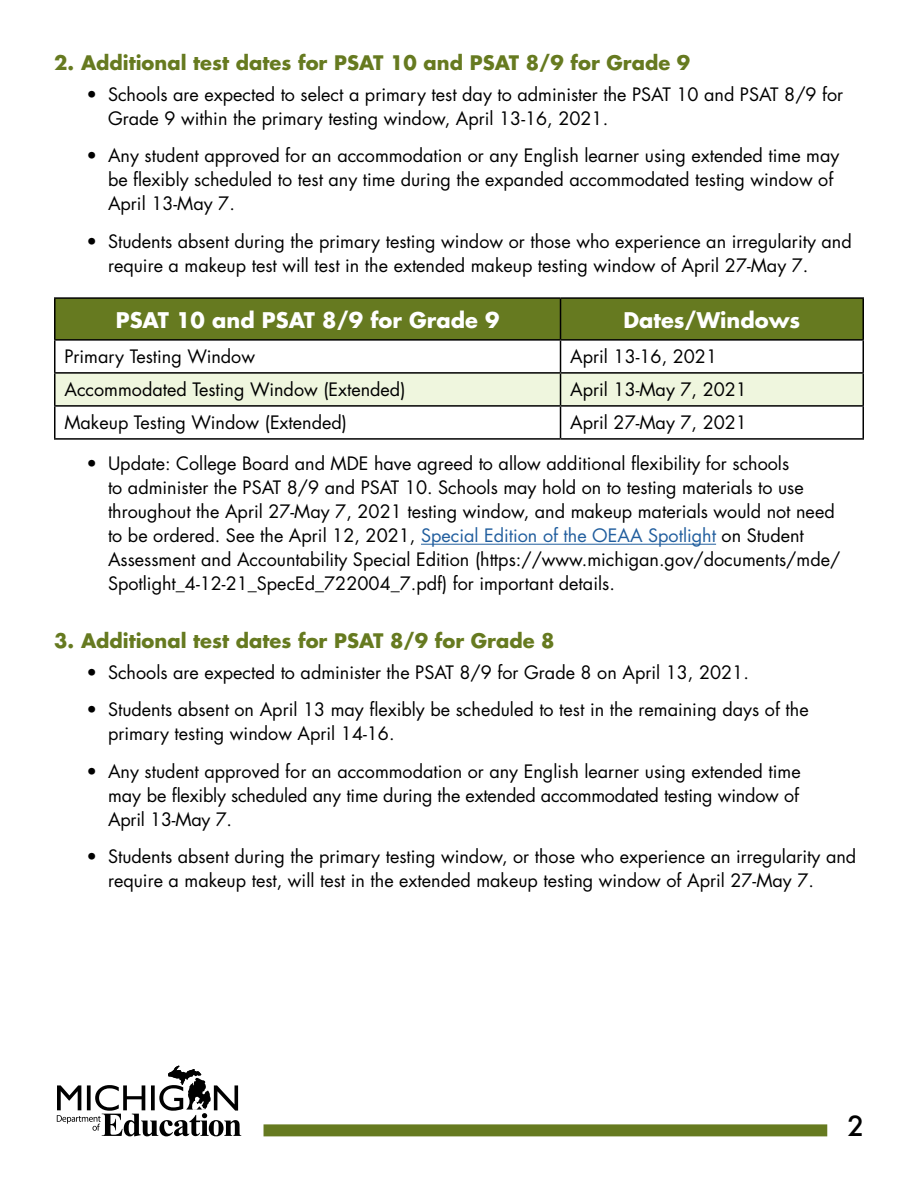
<style>
.page{position:relative;width:918px;height:1188px;background:#fff}
.page>*{position:absolute;margin:0;border:0;box-sizing:border-box;transform-origin:0 0}
.t1{font:500 27px "Futura";color:#000}
.Body_Text{font:700 21px "Futura Std";color:#fff}
.t2{font:700 19.5px "Futura Std";color:#667a20}
.Body_Text-2{font:18px/24px "Futura Std";color:#000}
.s1{color:#215e9e}
</style>
<div class="page">
<svg style="left:57px;top:1066px;width:184px;height:70px"></svg>
<div style="left:264px;top:1124px;width:563px;height:12px;background:#667a20"></div>
<hr style="left:421px;top:544px;width:295px;height:1px;background:#215e9e">
<div style="left:56px;top:299px;width:806px;height:40px;background:#667a20"></div>
<div style="left:56px;top:374px;width:806px;height:31px;background:#eff6de"></div>
<hr style="left:54px;top:297px;width:507px;height:2px;background:#000">
<hr style="left:54px;top:299px;width:2px;height:40px;background:#000">
<hr style="left:561px;top:297px;width:303px;height:2px;background:#000">
<hr style="left:560px;top:299px;width:1px;height:40px;background:#000">
<hr style="left:862px;top:299px;width:2px;height:40px;background:#000">
<hr style="left:54px;top:339px;width:507px;height:2px;background:#000">
<hr style="left:54px;top:341px;width:2px;height:31px;background:#000">
<hr style="left:561px;top:339px;width:303px;height:2px;background:#000">
<hr style="left:560px;top:341px;width:1px;height:31px;background:#000">
<hr style="left:862px;top:341px;width:2px;height:31px;background:#000">
<hr style="left:54px;top:372px;width:507px;height:2px;background:#000">
<hr style="left:54px;top:374px;width:2px;height:31px;background:#000">
<hr style="left:561px;top:372px;width:303px;height:2px;background:#000">
<hr style="left:560px;top:374px;width:1px;height:31px;background:#000">
<hr style="left:862px;top:374px;width:2px;height:31px;background:#000">
<hr style="left:54px;top:405px;width:507px;height:2px;background:#000">
<hr style="left:54px;top:407px;width:2px;height:31px;background:#000">
<hr style="left:561px;top:405px;width:303px;height:2px;background:#000">
<hr style="left:560px;top:407px;width:1px;height:31px;background:#000">
<hr style="left:862px;top:407px;width:2px;height:31px;background:#000">
<hr style="left:54px;top:438px;width:507px;height:2px;background:#000">
<hr style="left:561px;top:438px;width:303px;height:2px;background:#000">
<p class="t2" style="left:54px;top:50px;width:638px">2. Additional test dates for PSAT 10 and PSAT 8/9 for Grade 9</p>
<p class="Body_Text-2" style="left:108px;top:82px;width:737px;text-indent:-22px">• Schools are expected to select a primary test day to administer the PSAT 10 and PSAT 8/9 for<br>Grade 9 within the primary testing window, April 13-16, 2021.</p>
<p class="Body_Text-2" style="left:108px;top:144px;width:733px;text-indent:-22px">• Any student approved for an accommodation or any English learner using extended time may be flexibly scheduled to test any time during the expanded accommodated testing window of<br>April 13-May 7.</p>
<p class="Body_Text-2" style="left:108px;top:229px;width:745px;text-indent:-22px">• Students absent during the primary testing window or those who experience an irregularity and require a makeup test will test in the extended makeup testing window of April 27-May 7.</p>
<p class="Body_Text" style="left:116px;top:306px;width:385px">PSAT 10 and PSAT 8/9 for Grade 9</p>
<p class="Body_Text" style="left:623px;top:306px;width:179px">Dates/Windows</p>
<p class="Body_Text-2" style="left:64px;top:345px;width:192px">Primary Testing Window</p>
<p class="Body_Text-2" style="left:570px;top:345px;width:148px">April 13-16, 2021</p>
<p class="Body_Text-2" style="left:64px;top:378px;width:343px">Accommodated Testing Window (Extended)</p>
<p class="Body_Text-2" style="left:570px;top:378px;width:178px">April 13-May 7, 2021</p>
<p class="Body_Text-2" style="left:64px;top:411px;width:284px">Makeup Testing Window (Extended)</p>
<p class="Body_Text-2" style="left:570px;top:411px;width:178px">April 27-May 7, 2021</p>
<p class="Body_Text-2" style="left:108px;top:452px;width:734px;text-indent:-22px">• Update: College Board and MDE have agreed to allow additional flexibility for schools<br>to administer the PSAT 8/9 and PSAT 10. Schools may hold on to testing materials to use throughout the April 27-May 7, 2021 testing window, and makeup materials would not need to be ordered. See the April 12, 2021, <span class="s1">Special Edition of the OEAA Spotlight</span> on Student Assessment and Accountability Special Edition (https://www.michigan.gov/documents/mde/ Spotlight_4-12-21_SpecEd_722004_7.pdf) for important details.</p>
<p class="t2" style="left:54px;top:628px;width:502px">3. Additional test dates for PSAT 8/9 for Grade 8</p>
<p class="Body_Text-2" style="left:86px;top:660px;width:664px">• Schools are expected to administer the PSAT 8/9 for Grade 8 on April 13, 2021.</p>
<p class="Body_Text-2" style="left:108px;top:698px;width:702px;text-indent:-22px">• Students absent on April 13 may flexibly be scheduled to test in the remaining days of the primary testing window April 14-16.</p>
<p class="Body_Text-2" style="left:108px;top:759px;width:694px;text-align:justify;text-indent:-22px">• Any student approved for an accommodation or any English learner using extended time may be flexibly scheduled any time during the extended accommodated testing window of April 13-May 7.</p>
<p class="Body_Text-2" style="left:108px;top:845px;width:750px;text-indent:-22px">• Students absent during the primary testing window, or those who experience an irregularity and require a makeup test, will test in the extended makeup testing window of April 27-May 7.</p>
<h1 class="t1" style="left:847px;top:1107px;width:18px">2</h1>
</div>
